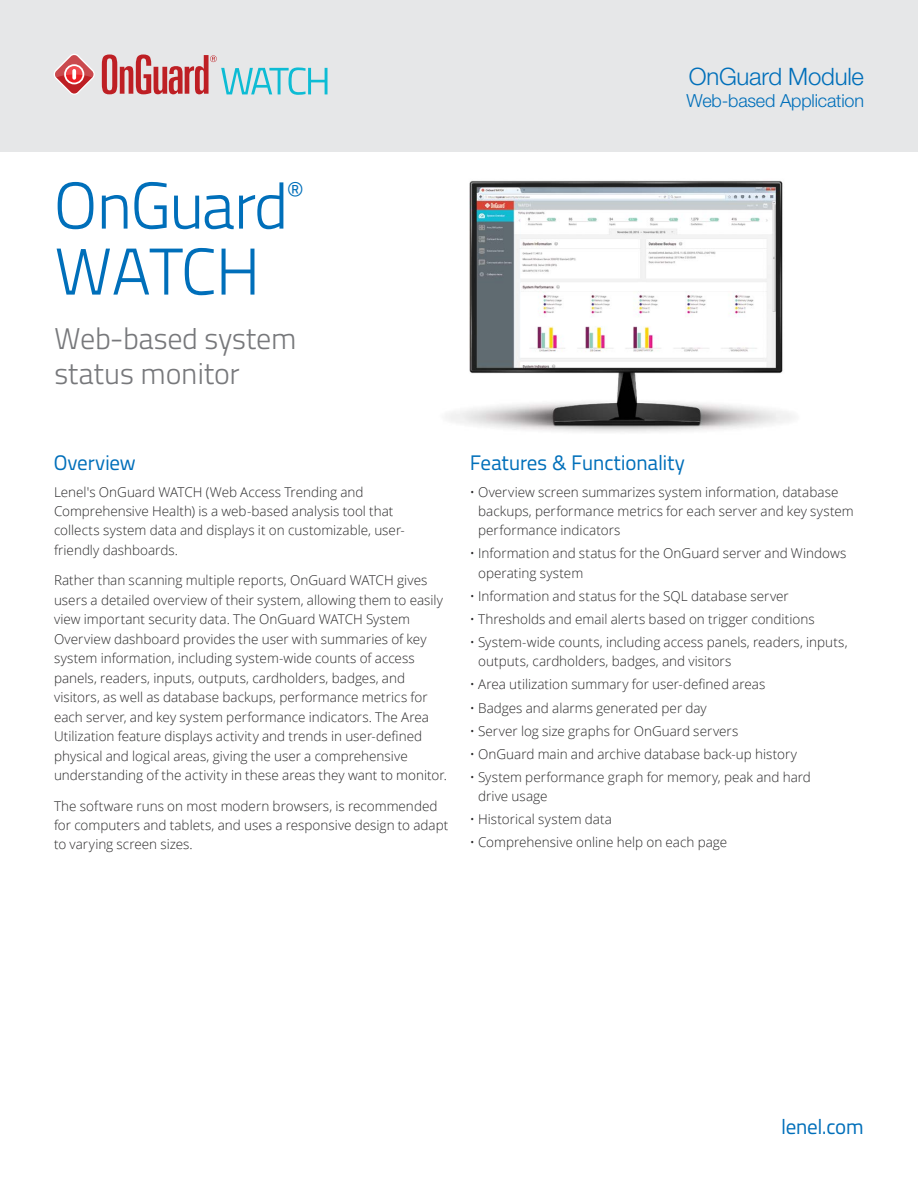
<style>
.page{position:relative;width:918px;height:1188px;background:#fff}
.page>*{position:absolute;margin:0;border:0;box-sizing:border-box;transform-origin:0 0}
.t1{font:300 66px "Titillium Text 22 L";letter-spacing:-.03em;color:#006fba}
.t2{font:300 30px/34.5px "Titillium Text 22 L";letter-spacing:-.02em;color:#77787b}
.t3{font:300 27.15px "Titillium Text 22 L";color:#006fba}
.t4{font:300 24px "Helvetica Neue LT Pro";letter-spacing:-.01em;color:#006fba}
.t5{font:21px "Titillium Text 22 L";letter-spacing:-.02em;color:#006fba}
.t6{font:300 18px "Helvetica Neue LT Pro";letter-spacing:-.01em;color:#006fba}
.t7{font:300 13.5px/19.5px "Open Sans";color:#292829}
</style>
<div class="page">
<img style="left:446px;top:180px;width:347px;height:252px">
<div style="left:0;top:0;width:918px;height:151px;background:#e6e7e8"></div>
<svg style="left:54px;top:54px;width:274px;height:41px"></svg>
<h3 class="t4" style="left:689px;top:61px;width:177px">OnGuard Module</h3>
<h3 class="t6" style="left:687px;top:90px;width:179px">Web-based Application</h3>
<h1 class="t1" style="left:54px;top:157px;width:237px">OnGuard</h1>
<h3 class="t3" style="left:288px;top:172px;width:16px">®</h3>
<h1 class="t1" style="left:54px;top:223px;width:208px">WATCH</h1>
<h2 class="t2" style="left:54px;top:320px;width:244px">Web-based system status monitor</h2>
<h3 class="t5" style="left:54px;top:447px;width:83px">Overview</h3>
<p class="t7" style="left:54px;top:481px;width:352px">Lenel's OnGuard WATCH (Web Access Trending and Comprehensive Health) is a web-based analysis tool that collects system data and displays it on customizable, user&shy;friendly dashboards.</p>
<p class="t7" style="left:54px;top:570px;width:394px">Rather than scanning multiple reports, OnGuard WATCH gives users a detailed overview of their system, allowing them to easily view important security data. The OnGuard WATCH System Overview dashboard provides the user with summaries of key system information, including system-wide counts of access panels, readers, inputs, outputs, cardholders, badges, and visitors, as well as database backups, performance metrics for each server, and key system performance indicators. The Area Utilization feature displays activity and trends in user-defined physical and logical areas, giving the user a comprehensive understanding of the activity in these areas they want to monitor.</p>
<p class="t7" style="left:54px;top:796px;width:396px">The software runs on most modern browsers, is recommended for computers and tablets, and uses a responsive design to adapt to varying screen sizes.</p>
<h3 class="t5" style="left:470px;top:447px;width:217px">Features &amp; Functionality</h3>
<p class="t7" style="left:478px;top:481px;width:377px;text-indent:-8px">• Overview screen summarizes system information, database backups, performance metrics for each server and key system performance indicators</p>
<p class="t7" style="left:478px;top:543px;width:370px;text-indent:-8px">• Information and status for the OnGuard server and Windows operating system</p>
<p class="t7" style="left:470px;top:586px;width:321px">• Information and status for the SQL database server</p>
<p class="t7" style="left:470px;top:609px;width:346px">• Thresholds and email alerts based on trigger conditions</p>
<p class="t7" style="left:478px;top:632px;width:371px;text-indent:-8px">• System-wide counts, including access panels, readers, inputs, outputs, cardholders, badges, and visitors</p>
<p class="t7" style="left:470px;top:674px;width:297px">• Area utilization summary for user-defined areas</p>
<p class="t7" style="left:470px;top:697px;width:239px">• Badges and alarms generated per day</p>
<p class="t7" style="left:470px;top:720px;width:270px">• Server log size graphs for OnGuard servers</p>
<p class="t7" style="left:470px;top:743px;width:329px">• OnGuard main and archive database back-up history</p>
<p class="t7" style="left:478px;top:767px;width:334px;text-indent:-8px">• System performance graph for memory, peak and hard drive usage</p>
<p class="t7" style="left:470px;top:809px;width:144px">• Historical system data</p>
<p class="t7" style="left:470px;top:832px;width:259px">• Comprehensive online help on each page</p>
<h3 class="t5" style="left:781px;top:1111px;width:84px">lenel.com</h3>
</div>
